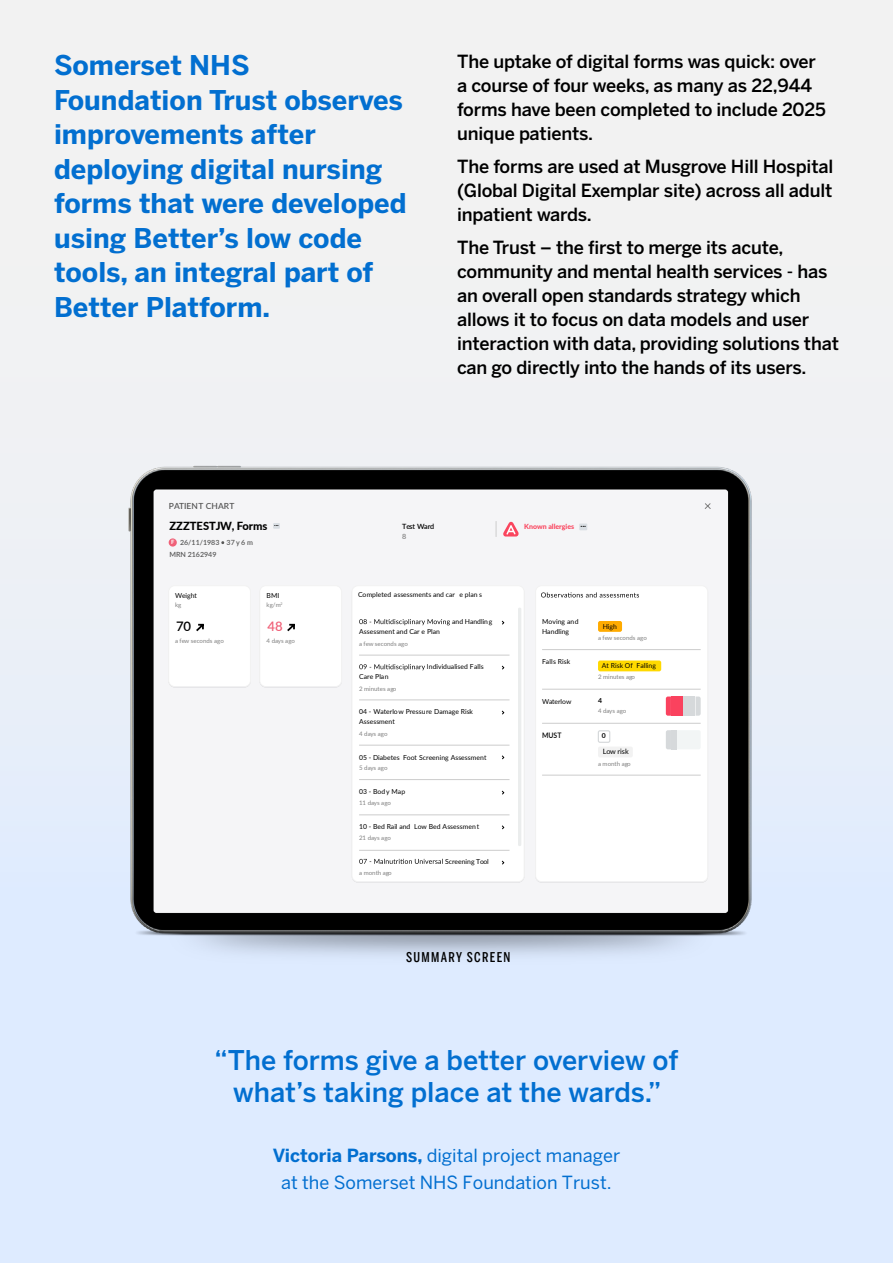
<style>
.page{position:relative;width:893px;height:1263px;background:#fff}
.page>*{position:absolute;margin:0;border:0;box-sizing:border-box;transform-origin:0 0}
.t1{font:700 27px/34.5px "Benton Sans";color:#026fd0}
.t2{font:500 27px/32.4px "Benton Sans";color:#026fd0;text-align:center}
.t3{font:500 18px/24px "Benton Sans";letter-spacing:-.01em;color:#000}
.t4{font:18px/27px "Benton Sans";color:#026fd0;text-align:center}
.t5{font:500 13.5px "Benton Sans Compressed";letter-spacing:.1em;color:#000}
.t6{font:600 13.2px "Lato";color:#000}
.t7{font:600 13.2px "Lato";color:#f06178}
.t8{font:800 11.25px "Lato";color:#000}
.t9{font:600 8.4px "Lato";color:#575757}
.t10{font:600 7.5px "Lato";color:#000;scale:.91 1}
.t11{font:7.35px "Lato";color:#000}
.t12{font:600 7.2px "Lato";letter-spacing:-.01em;color:#000}
.t13{font:600 7.2px "Lato";color:#808080}
.t14{font:600 7.05px "Lato";color:#575757}
.t15{font:800 7.05px "Lato";color:#fa455e}
.t16{font:6.9px/10.2px "Lato";color:#000}
.t17{font:700 6.9px "Lato";color:#000}
.t18{font:6.15px "Lato";color:#808080}
.t19{font:700 5.85px "Lato";color:#fff}
.s1{font-weight:700}
</style>
<div class="page">
<div style="left:0;top:0;width:893px;height:1263px;background:linear-gradient(to right,#eaeff7,#eaeff7)"></div>
<img style="left:77px;top:434px;width:734px;height:546px">
<div style="left:157px;top:492px;width:568px;height:419px;background:#f5f5f7"></div>
<div style="left:352px;top:586px;width:172px;height:296px;background:#fff;border-radius:6px"></div>
<div style="left:352px;top:585px;width:172px;height:297px;border:1px solid #f2f2f2;border-radius:6px"></div>
<div style="left:535px;top:586px;width:173px;height:296px;background:#fff;border-radius:6px"></div>
<div style="left:535px;top:585px;width:173px;height:297px;border:1px solid #f2f2f2;border-radius:6px"></div>
<div style="left:598px;top:746px;width:35px;height:11px;background:#f2f2f2;border-radius:2px"></div>
<div style="left:669px;top:730px;width:32px;height:19px;background:#f2f5f5;border-radius:2px"></div>
<div style="left:598px;top:621px;width:24px;height:11px;background:#ffab00;border-radius:2px"></div>
<div style="left:273px;top:523px;width:7px;height:6px;background:#d9dee3"></div>
<div style="left:169px;top:538px;width:8px;height:9px;background:#f06178;border-radius:50%"></div>
<svg style="left:496px;top:521px;width:1px;height:16px"></svg>
<svg style="left:503px;top:521px;width:16px;height:15px"></svg>
<div style="left:579px;top:523px;width:8px;height:7px;background:#d9dee3"></div>
<svg style="left:704px;top:503px;width:7px;height:6px"></svg>
<svg style="left:541px;top:592px;width:98px;height:5px"></svg>
<div style="left:598px;top:660px;width:63px;height:11px;background:#ffd900;border-radius:2px"></div>
<svg style="left:359px;top:619px;width:91px;height:6px"></svg>
<svg style="left:359px;top:664px;width:66px;height:6px"></svg>
<svg style="left:169px;top:623px;width:170px;height:64px"></svg>
<hr style="left:359px;top:655px;width:150px;height:1px;background:#ccc">
<hr style="left:542px;top:649px;width:159px;height:1px;background:#ccc">
<hr style="left:542px;top:689px;width:159px;height:1px;background:#ccc">
<hr style="left:542px;top:723px;width:159px;height:1px;background:#ccc">
<hr style="left:542px;top:775px;width:159px;height:1px;background:#ccc">
<hr style="left:359px;top:700px;width:150px;height:1px;background:#ccc">
<hr style="left:359px;top:745px;width:150px;height:1px;background:#ccc">
<hr style="left:359px;top:779px;width:150px;height:1px;background:#ccc">
<hr style="left:359px;top:814px;width:150px;height:1px;background:#ccc">
<svg style="left:359px;top:859px;width:84px;height:5px"></svg>
<hr style="left:359px;top:850px;width:150px;height:1px;background:#ccc">
<svg style="left:501px;top:620px;width:4px;height:245px"></svg>
<hr style="left:518px;top:608px;width:3px;height:238px;background:#ebeded">
<svg style="left:666px;top:696px;width:5px;height:20px"></svg>
<svg style="left:696px;top:696px;width:5px;height:20px"></svg>
<div style="left:672px;top:696px;width:5px;height:20px;background:#fa425e"></div>
<svg style="left:666px;top:730px;width:5px;height:19px"></svg>
<div style="left:672px;top:730px;width:5px;height:19px;background:#d6d9db"></div>
<div style="left:678px;top:696px;width:5px;height:20px;background:#fa425e"></div>
<div style="left:684px;top:696px;width:5px;height:20px;background:#d6d9db"></div>
<div style="left:689px;top:696px;width:6px;height:20px;background:#d6d9db"></div>
<div style="left:598px;top:730px;width:12px;height:13px;border:1px solid #d6d9db;border-radius:2px"></div>
<h1 class="t1" style="left:54px;top:49px;width:354px">Somerset NHS<br>Foundation Trust observes improvements after deploying digital nursing forms that were developed using Better’s low code tools, an integral part of<br>Better Platform.</h1>
<p class="t3" style="left:457px;top:50px;width:370px">The uptake of digital forms was quick: over a course of four weeks, as many as 22,944 forms have been completed to include 2025 unique patients.</p>
<p class="t3" style="left:457px;top:155px;width:378px;text-align:justify">The forms are used at Musgrove Hill Hospital (Global Digital Exemplar site) across all adult inpatient wards.</p>
<p class="t3" style="left:457px;top:236px;width:383px">The Trust – the first to merge its acute, community and mental health services - has an overall open standards strategy which allows it to focus on data models and user interaction with data, providing solutions that can go directly into the hands of its users.</p>
<p class="t9" style="left:169px;top:500px;width:67px">PATIENT CHART</p>
<p class="t8" style="left:170px;top:518px;width:100px">ZZZTESTJW, Forms</p>
<p class="t12" style="left:274px;top:518px;width:6px">...</p>
<p class="t14" style="left:180px;top:537px;width:74px">26/11/1983 37 y 6 m</p>
<p class="t19" style="left:171px;top:538px;width:5px">F</p>
<p class="t14" style="left:169px;top:549px;width:49px">MRN 2162949</p>
<p class="t12" style="left:402px;top:521px;width:34px">Test Ward</p>
<p class="t13" style="left:402px;top:531px;width:6px">8</p>
<p class="t16" style="left:175px;top:590px;width:24px">Weight</p>
<p class="t6" style="left:176px;top:616px;width:17px">70</p>
<p class="t18" style="left:175px;top:600px;width:8px">kg</p>
<p class="t18" style="left:175px;top:637px;width:50px">a few seconds ago</p>
<p class="t16" style="left:267px;top:590px;width:14px">BMI</p>
<p class="t16" style="left:358px;top:589px;width:125px">Completed assessments and car e plan s</p>
<p class="t18" style="left:267px;top:600px;width:17px">kg/m<sup>2</sup></p>
<p class="t18" style="left:267px;top:637px;width:30px">4 days ago</p>
<p class="t18" style="left:359px;top:639px;width:50px">a few seconds ago</p>
<p class="t7" style="left:268px;top:616px;width:17px">48</p>
<p class="t16" style="left:359px;top:626px;width:82px">Assessment and Car e Plan</p>
<p class="t16" style="left:452px;top:616px;width:42px">and Handling</p>
<p class="t16" style="left:427px;top:661px;width:58px">Individualised Falls</p>
<p class="t16" style="left:359px;top:671px;width:31px">Care Plan</p>
<p class="t18" style="left:359px;top:684px;width:39px">2 minutes ago</p>
<p class="t16" style="left:359px;top:706px;width:116px">04 - Waterlow Pressure Damage Risk<br>Assessment</p>
<p class="t18" style="left:359px;top:729px;width:30px">4 days ago</p>
<p class="t16" style="left:359px;top:752px;width:129px">05 - Diabetes Foot Screening Assessment</p>
<p class="t18" style="left:359px;top:764px;width:30px">5 days ago</p>
<p class="t16" style="left:359px;top:786px;width:48px">03 - Body Map</p>
<p class="t18" style="left:359px;top:798px;width:33px">11 days ago</p>
<p class="t16" style="left:359px;top:821px;width:122px">10 - Bed Rail and Low Bed Assessment</p>
<p class="t18" style="left:359px;top:833px;width:33px">21 days ago</p>
<p class="t16" style="left:445px;top:856px;width:45px">Screening Tool</p>
<p class="t18" style="left:359px;top:868px;width:34px">a month ago</p>
<p class="t15" style="left:524px;top:521px;width:63px">Known allergies <sup>...</sup></p>
<p class="t16" style="left:542px;top:616px;width:38px">Moving and<br>Handling</p>
<p class="t16" style="left:542px;top:656px;width:30px">Falls Risk</p>
<p class="t16" style="left:542px;top:696px;width:31px">Waterlow</p>
<p class="t10" style="left:542px;top:729px;width:23px">MUST</p>
<p class="t16" style="left:603px;top:621px;width:16px">High</p>
<p class="t18" style="left:598px;top:633px;width:50px">a few seconds ago</p>
<p class="t18" style="left:598px;top:673px;width:39px">2 minutes ago</p>
<p class="t18" style="left:598px;top:706px;width:30px">4 days ago</p>
<p class="t16" style="left:602px;top:660px;width:56px">At Risk Of Falling</p>
<p class="t17" style="left:598px;top:695px;width:5px">4</p>
<p class="t17" style="left:602px;top:731px;width:5px">0</p>
<p class="t11" style="left:603px;top:746px;width:27px">Low risk</p>
<p class="t18" style="left:598px;top:759px;width:34px">a month ago</p>
<p class="t5" style="left:406px;top:948px;width:106px">SUMMARY SCREEN</p>
<h1 class="t2" style="left:214px;top:1044px;width:466px">“The forms give a better overview of what’s taking place at the wards.”</h1>
<p class="t4" style="left:273px;top:1142px;width:349px"><span class="s1">Victoria Parsons,</span> digital project manager at the Somerset NHS Foundation Trust.</p>
</div>
